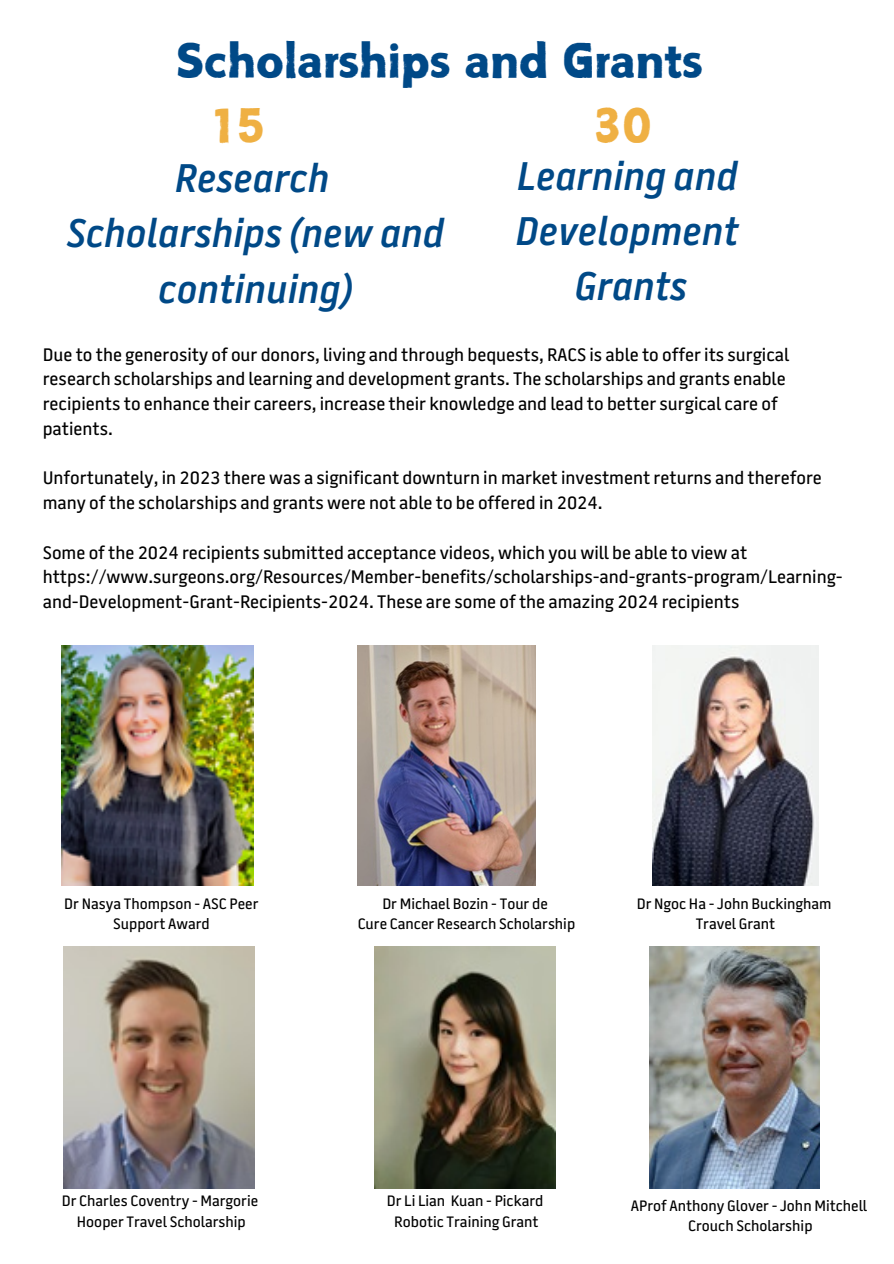
<style>
.page{position:relative;width:894px;height:1264px;background:#fff}
.page>*{position:absolute;margin:0;border:0;box-sizing:border-box;transform-origin:0 0}
.t1{font:47.25px "Canva Powerful Calligraphy";color:#004987}
.t2{font:47.25px "Canva Powerful Calligraphy";color:#efb043}
.t3{font:italic 600 39.75px/55.2px "Battersea SANS";color:#004987;text-align:center}
.t4{font:500 18px/24.8px "Battersea SANS";color:#000}
.t5{font:500 15px/20.2px "Battersea SANS";color:#000;text-align:center}
</style>
<div class="page">
<img style="left:62px;top:646px;width:191px;height:239px">
<img style="left:357px;top:646px;width:178px;height:239px">
<img style="left:652px;top:646px;width:166px;height:239px">
<img style="left:63px;top:946px;width:191px;height:242px">
<img style="left:649px;top:946px;width:170px;height:242px">
<img style="left:374px;top:946px;width:181px;height:242px">
<h1 class="t1" style="left:176px;top:35px;width:527px">Scholarships and Grants</h1>
<h2 class="t2" style="left:210px;top:100px;width:57px">15</h2>
<h3 class="t2" style="left:592px;top:100px;width:61px">30</h3>
<h3 class="t3" style="left:67px;top:155px;width:378px">Research<br>Scholarships (new and continuing)</h3>
<p class="t3" style="left:515px;top:152px;width:225px">Learning and<br>Development<br>Grants</p>
<p class="t4" style="left:43px;top:344px;width:747px">Due to the generosity of our donors, living and through bequests, RACS is able to offer its surgical research scholarships and learning and development grants. The scholarships and grants enable recipients to enhance their careers, increase their knowledge and lead to better surgical care of patients.</p>
<p class="t4" style="left:43px;top:467px;width:780px">Unfortunately, in 2023 there was a significant downturn in market investment returns and therefore many of the scholarships and grants were not able to be offered in 2024.</p>
<h2 class="t4" style="left:43px;top:542px;width:801px">Some of the 2024 recipients submitted acceptance videos, which you will be able to view at https://www.surgeons.org/Resources/Member-benefits/scholarships-and-grants-program/Learning&shy;and-Development-Grant-Recipients-2024. These are some of the amazing 2024 recipients</h2>
<p class="t5" style="left:64px;top:894px;width:196px">Dr Nasya Thompson - ASC Peer<br>Support Award</p>
<p class="t5" style="left:382px;top:894px;width:167px">Dr Michael Bozin - Tour de</p>
<p class="t5" style="left:357px;top:915px;width:219px">Cure Cancer Research Scholarship</p>
<p class="t5" style="left:636px;top:894px;width:196px">Dr Ngoc Ha - John Buckingham</p>
<p class="t5" style="left:695px;top:915px;width:81px">Travel Grant</p>
<p class="t5" style="left:62px;top:1192px;width:198px">Dr Charles Coventry - Margorie</p>
<p class="t5" style="left:77px;top:1212px;width:170px">Hooper Travel Scholarship</p>
<p class="t5" style="left:387px;top:1192px;width:158px">Dr Li Lian Kuan - Pickard</p>
<p class="t5" style="left:394px;top:1212px;width:146px">Robotic Training Grant</p>
<p class="t5" style="left:630px;top:1196px;width:238px">AProf Anthony Glover - John Mitchell</p>
<p class="t5" style="left:688px;top:1217px;width:126px">Crouch Scholarship</p>
</div>
